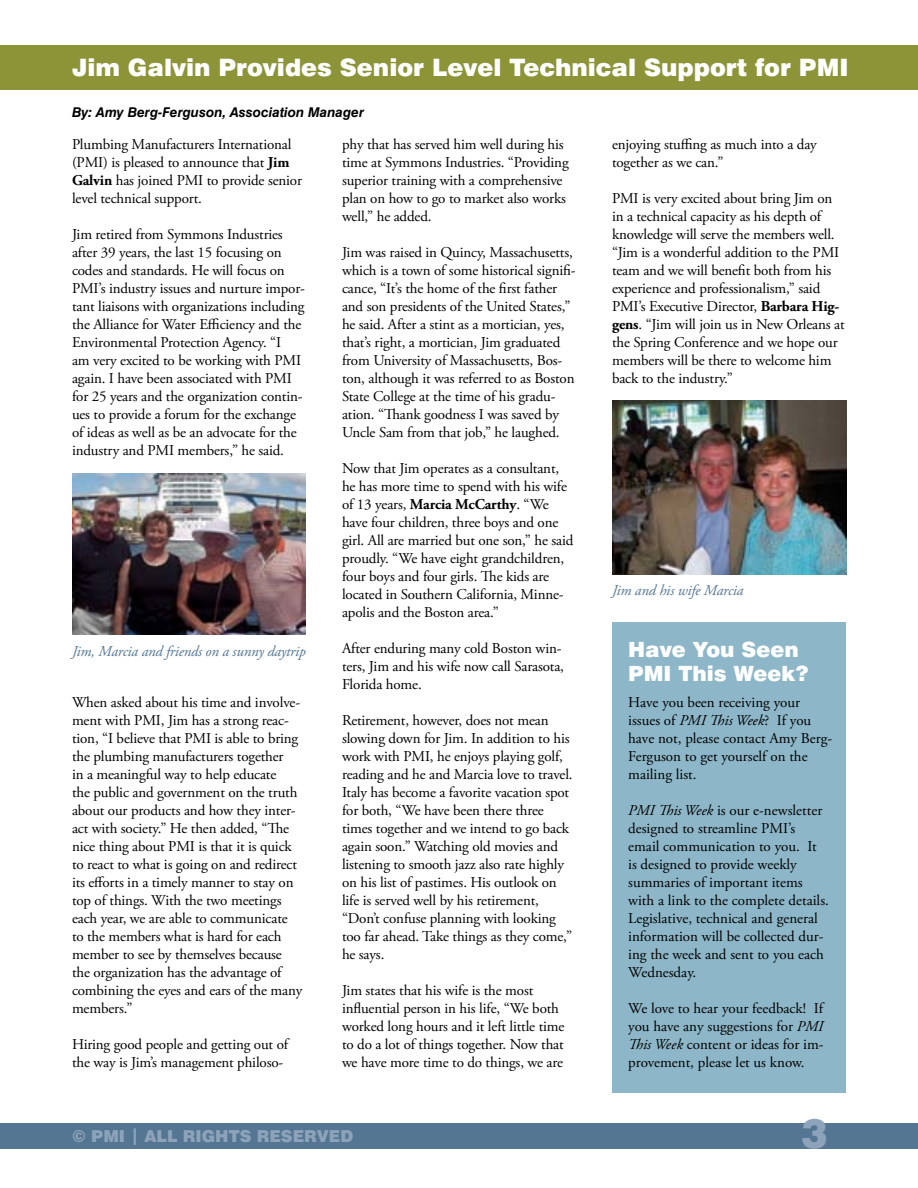
<style>
.page{position:relative;width:918px;height:1188px;background:#fff}
.page>*{position:absolute;margin:0;border:0;box-sizing:border-box;transform-origin:0 0}
.t1{font:900 40.5px "Swiss 721 BT";color:#8da3ba}
.t2{font:900 24px "Swiss 721 BT";color:#fff}
.t3{font:900 21px/24px "Swiss 721 BT";color:#fff}
.t4{font:900 16.5px "Swiss 721 BT";color:#8da3ba}
.t5{font:15px/18px "Adobe Garamond Pro";letter-spacing:-.01em;color:#000}
.t6{font:italic 15px "Adobe Garamond Pro";letter-spacing:-.01em;color:#547693}
.t7{font:italic 700 13.5px "Swiss 721 BT";color:#000}
.s1{font-weight:700}
.s2{font-style:italic}
</style>
<div class="page">
<div style="left:0;top:45px;width:918px;height:45px;background:#8d9438"></div>
<div style="left:0;top:1123px;width:918px;height:25px;background:#547693"></div>
<div style="left:612px;top:622px;width:234px;height:471px;background:#8db7c8"></div>
<img style="left:72px;top:473px;width:234px;height:161px">
<img style="left:612px;top:400px;width:234px;height:175px">
<h2 class="t2" style="left:72px;top:53px;width:778px">Jim Galvin Provides Senior Level Technical Support for PMI</h2>
<p class="t7" style="left:72px;top:104px;width:294px">By: Amy Berg-Ferguson, Association Manager</p>
<p class="t5" style="left:72px;top:136px;width:232px">Plumbing Manufacturers International (PMI) is pleased to announce that <span class="s1">Jim Galvin</span> has joined PMI to provide senior level technical support.</p>
<p class="t5" style="left:72px;top:226px;width:234px">Jim retired from Symmons Industries after 39 years, the last 15 focusing on codes and standards. He will focus on PMI’s industry issues and nurture impor&shy;tant liaisons with organizations including the Alliance for Water Efficiency and the Environmental Protection Agency. “I<br>am very excited to be working with PMI again. I have been associated with PMI for 25 years and the organization contin&shy;ues to provide a forum for the exchange of ideas as well as be an advocate for the industry and PMI members,” he said.</p>
<p class="t5" style="left:342px;top:136px;width:228px">phy that has served him well during his time at Symmons Industries. “Providing superior training with a comprehensive plan on how to go to market also works well,” he added.</p>
<p class="t5" style="left:342px;top:244px;width:235px">Jim was raised in Quincy, Massachusetts, which is a town of some historical signifi&shy;cance, “It’s the home of the first father and son presidents of the United States,” he said. After a stint as a mortician, yes, that’s right, a mortician, Jim graduated from University of Massachusetts, Bos&shy;ton, although it was referred to as Boston State College at the time of his gradu&shy;ation. “Thank goodness I was saved by Uncle Sam from that job,” he laughed.</p>
<p class="t5" style="left:342px;top:460px;width:233px">Now that Jim operates as a consultant, he has more time to spend with his wife of 13 years, <span class="s1">Marcia McCarthy</span>. “We have four children, three boys and one girl. All are married but one son,” he said proudly. “We have eight grandchildren, four boys and four girls. The kids are located in Southern California, Minne&shy;apolis and the Boston area.”</p>
<p class="t5" style="left:342px;top:640px;width:224px">After enduring many cold Boston win&shy;ters, Jim and his wife now call Sarasota,<br>Florida home.</p>
<p class="t5" style="left:342px;top:712px;width:232px">Retirement, however, does not mean slowing down for Jim. In addition to his work with PMI, he enjoys playing golf, reading and he and Marcia love to travel.<br>Italy has become a favorite vacation spot for both, “We have been there three times together and we intend to go back again soon.” Watching old movies and listening to smooth jazz also rate highly on his list of pastimes. His outlook on life is served well by his retirement, “Don’t confuse planning with looking too far ahead. Take things as they come,” he says.</p>
<p class="t5" style="left:342px;top:982px;width:224px">Jim states that his wife is the most influential person in his life, “We both worked long hours and it left little time to do a lot of things together. Now that we have more time to do things, we are</p>
<p class="t5" style="left:612px;top:136px;width:206px">enjoying stuffing as much into a day together as we can.”</p>
<p class="t5" style="left:612px;top:190px;width:234px">PMI is very excited about bring Jim on in a technical capacity as his depth of knowledge will serve the members well. “Jim is a wonderful addition to the PMI team and we will benefit both from his experience and professionalism,” said PMI’s Executive Director, <span class="s1">Barbara Hig&shy;gens</span>. “Jim will join us in New Orleans at the Spring Conference and we hope our members will be there to welcome him back to the industry.”</p>
<p class="t6" style="left:612px;top:581px;width:133px">Jim and his wife Marcia</p>
<p class="t6" style="left:72px;top:642px;width:236px">Jim, Marcia and friends on a sunny daytrip</p>
<h3 class="t3" style="left:628px;top:637px;width:182px">Have You Seen<br>PMI This Week?</h3>
<p class="t5" style="left:628px;top:693px;width:206px">Have you been receiving your issues of <span class="s2">PMI This Week</span>? If you have not, please contact Amy Berg-<br>Ferguson to get yourself on the mailing list.</p>
<p class="t5" style="left:628px;top:801px;width:202px"><span class="s2">PMI This Week</span> is our e-newsletter designed to streamline PMI’s email communication to you. It is designed to provide weekly summaries of important items with a link to the complete details.<br>Legislative, technical and general information will be collected dur&shy;ing the week and sent to you each<br>Wednesday.</p>
<p class="t5" style="left:628px;top:999px;width:197px;text-align:justify">We love to hear your feedback! If you have any suggestions for <span class="s2">PMI This Week</span> content or ideas for im&shy;provement, please let us know.</p>
<p class="t5" style="left:72px;top:694px;width:232px">When asked about his time and involve&shy;ment with PMI, Jim has a strong reac&shy;tion, “I believe that PMI is able to bring the plumbing manufacturers together<br>in a meaningful way to help educate<br>the public and government on the truth about our products and how they inter&shy;act with society.” He then added, “The nice thing about PMI is that it is quick to react to what is going on and redirect its efforts in a timely manner to stay on top of things. With the two meetings each year, we are able to communicate to the members what is hard for each member to see by themselves because the organization has the advantage of combining the eyes and ears of the many members.”</p>
<p class="t5" style="left:72px;top:1036px;width:218px">Hiring good people and getting out of the way is Jim’s management philoso-</p>
<p class="t4" style="left:72px;top:1126px;width:123px">© PMI | All rig</p>
<p class="t4" style="left:215px;top:1126px;width:140px">hts reserved</p>
<h1 class="t1" style="left:801px;top:1109px;width:28px">3</h1>
</div>
